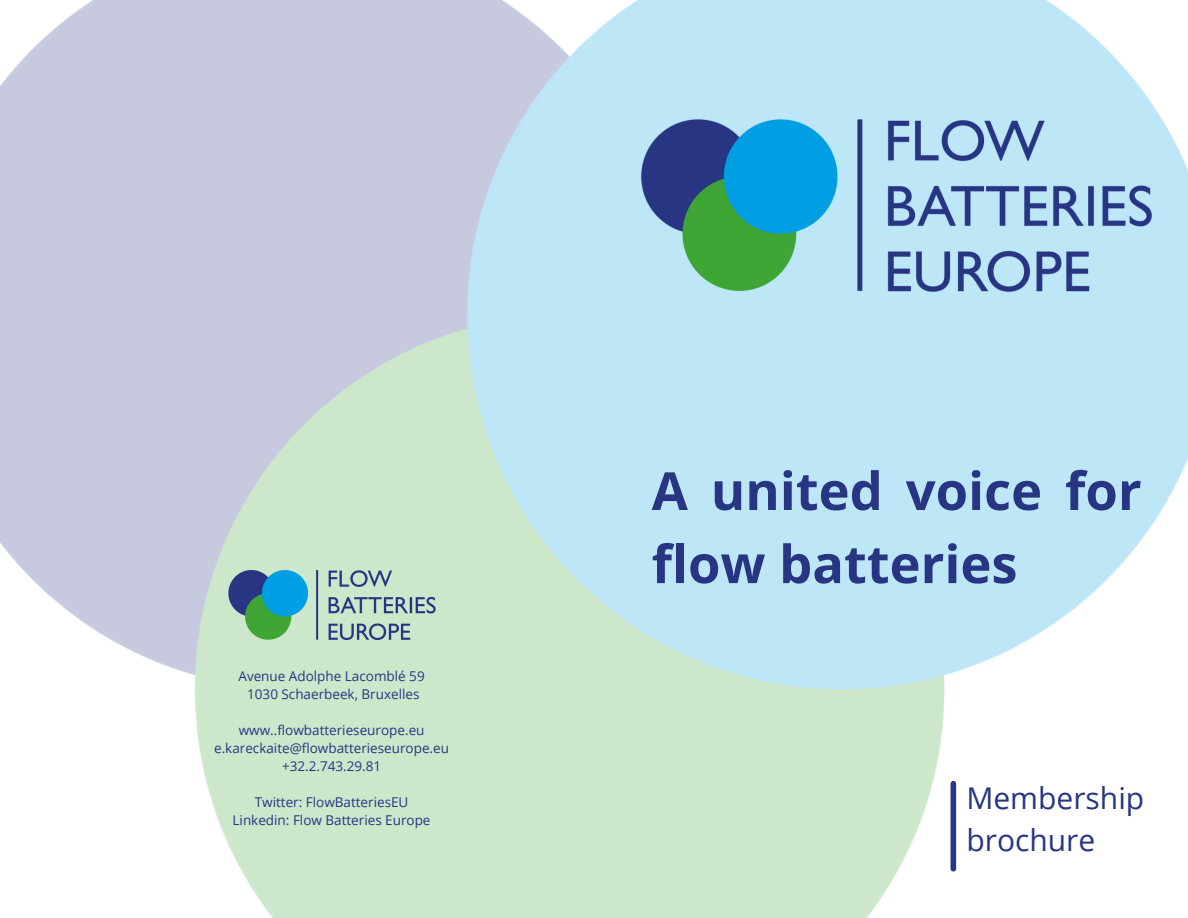
<style>
.page{position:relative;width:1188px;height:918px;background:#fff}
.page>*{position:absolute;margin:0;border:0;box-sizing:border-box;transform-origin:0 0}
.t1{font:700 52.5px/73.2px "Open Sans";color:#283583}
.t2{font:30px "Open Sans";color:#283583}
.t3{font:13.5px "Open Sans";color:#283583}
</style>
<div class="page">
<img style="left:0;top:0;width:1188px;height:918px">
<div style="left:951px;top:784px;width:5px;height:85px;background:#283583"></div>
<img style="left:628px;top:108px;width:537px;height:195px">
<img style="left:223px;top:566px;width:217px;height:79px">
<p class="t3" style="left:238px;top:667px;width:188px">Avenue Adolphe Lacomblé 59</p>
<p class="t3" style="left:247px;top:685px;width:174px">1030 Schaerbeek, Bruxelles</p>
<p class="t3" style="left:239px;top:721px;width:187px">www..flowbatterieseurope.eu</p>
<p class="t3" style="left:214px;top:739px;width:236px">e.kareckaite@flowbatterieseurope.eu</p>
<p class="t3" style="left:282px;top:757px;width:101px">+32.2.743.29.81</p>
<p class="t3" style="left:255px;top:793px;width:155px">Twitter: FlowBatteriesEU</p>
<p class="t3" style="left:233px;top:811px;width:199px">Linkedin: Flow Batteries Europe</p>
<p class="t1" style="left:652px;top:453px;width:492px">A united voice for flow batteries</p>
<p class="t2" style="left:966px;top:777px;width:179px">Membership</p>
<p class="t2" style="left:966px;top:819px;width:130px">brochure</p>
</div>
